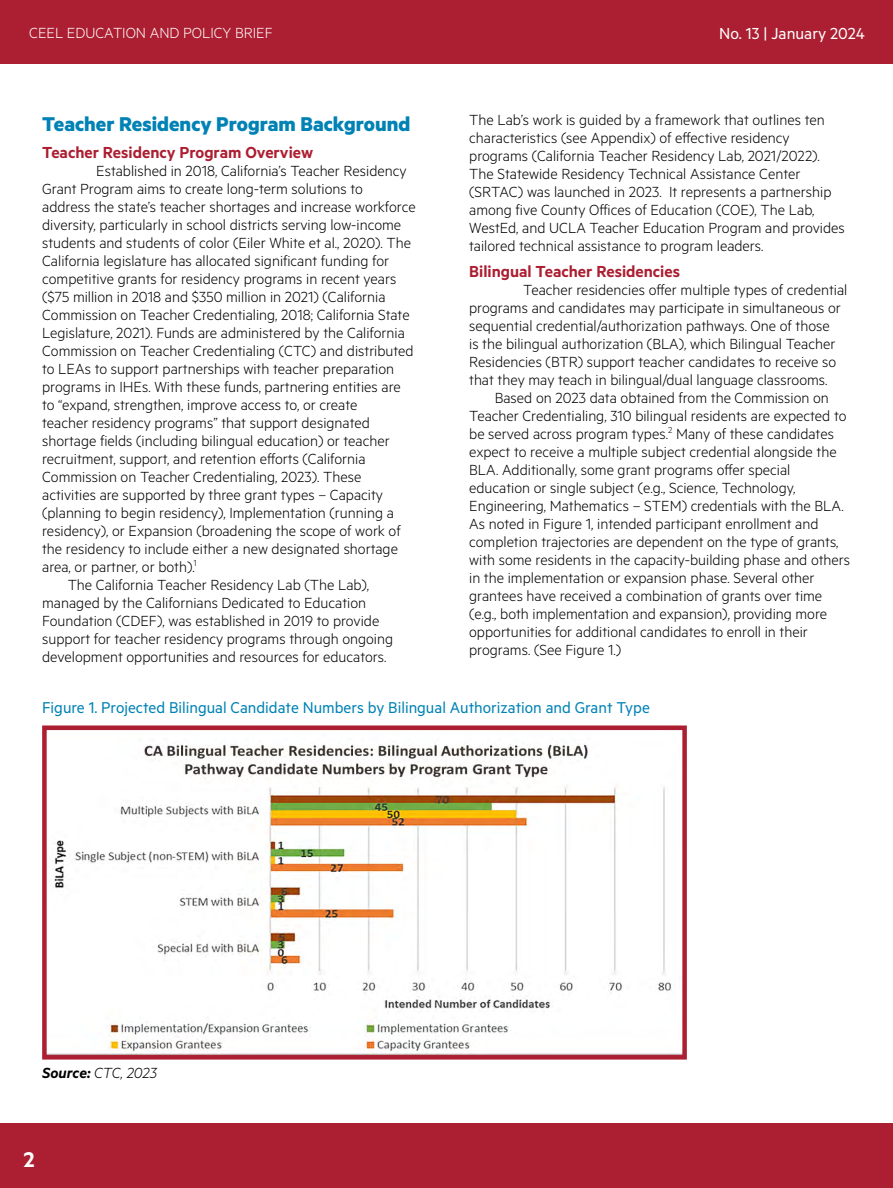
<style>
.page{position:relative;width:893px;height:1188px;background:#fff}
.page>*{position:absolute;margin:0;border:0;box-sizing:border-box;transform-origin:0 0}
.t1{font:600 24px "Metric";color:#fff}
.t2{font:700 22.5px "Metric";color:#0082b5}
.t3{font:600 18px "Metric";color:#ac1e31}
.t4{font:18px "Metric";color:#fff}
.t5{font:17.7px "Metric";color:#0082b5}
.t6{font:300 16.5px/18px "Metric";color:#000}
.t7{font:300 16.5px "Metric";color:#fff}
.t8{font:italic 300 16.5px "Metric";letter-spacing:-.005em;color:#000}
.s1{font-weight:600}
</style>
<div class="page">
<div style="left:0;top:1124px;width:892px;height:64px;background:#ac1e31"></div>
<div style="left:0;top:0;width:892px;height:63px;background:#ac1e31"></div>
<svg style="left:42px;top:725px;width:645px;height:335px"></svg>
<p class="t7" style="left:29px;top:23px;width:245px">CEEL EDUCATION AND POLICY BRIEF</p>
<p class="t4" style="left:718px;top:23px;width:147px">No. 13 | January 2024</p>
<h2 class="t2" style="left:42px;top:111px;width:369px">Teacher Residency Program Background</h2>
<p class="t3" style="left:42px;top:141px;width:272px">Teacher Residency Program Overview</p>
<p class="t6" style="left:96px;top:161px;width:312px">Established in 2018, California’s Teacher Residency</p>
<p class="t6" style="left:42px;top:179px;width:322px">Grant Program aims to create long-term solutions to</p>
<p class="t6" style="left:42px;top:197px;width:375px">address the state’s teacher shortages and increase workforce</p>
<p class="t6" style="left:42px;top:215px;width:360px">diversity, particularly in school districts serving low-income</p>
<p class="t6" style="left:42px;top:233px;width:370px">students and students of color (Eiler White et al., 2020). The</p>
<p class="t6" style="left:42px;top:251px;width:348px">California legislature has allocated significant funding for</p>
<p class="t6" style="left:42px;top:269px;width:355px">competitive grants for residency programs in recent years</p>
<p class="t6" style="left:42px;top:287px;width:345px">($75 million in 2018 and $350 million in 2021) (California</p>
<p class="t6" style="left:42px;top:305px;width:369px">Commission on Teacher Credentialing, 2018; California State</p>
<p class="t6" style="left:42px;top:323px;width:364px">Legislature, 2021). Funds are administered by the California</p>
<p class="t6" style="left:42px;top:341px;width:373px">Commission on Teacher Credentialing (CTC) and distributed</p>
<p class="t6" style="left:42px;top:359px;width:353px">to LEAs to support partnerships with teacher preparation</p>
<p class="t6" style="left:42px;top:377px;width:360px">programs in IHEs. With these funds, partnering entities are</p>
<p class="t6" style="left:42px;top:395px;width:317px">to “expand, strengthen, improve access to, or create</p>
<p class="t6" style="left:42px;top:413px;width:329px">teacher residency programs” that support designated</p>
<p class="t6" style="left:42px;top:431px;width:349px">shortage fields (including bilingual education) or teacher</p>
<p class="t6" style="left:42px;top:449px;width:325px">recruitment, support, and retention efforts (California</p>
<p class="t6" style="left:42px;top:467px;width:320px">Commission on Teacher Credentialing, 2023). These</p>
<p class="t6" style="left:42px;top:485px;width:342px">activities are supported by three grant types – Capacity</p>
<p class="t6" style="left:42px;top:503px;width:353px">(planning to begin residency), Implementation (running a</p>
<p class="t6" style="left:42px;top:521px;width:360px">residency), or Expansion (broadening the scope of work of</p>
<p class="t6" style="left:42px;top:539px;width:357px">the residency to include either a new designated shortage</p>
<p class="t6" style="left:42px;top:557px;width:156px">area, or partner, or both).<sup>1</sup></p>
<p class="t6" style="left:68px;top:575px;width:303px">The California Teacher Residency Lab (The Lab),</p>
<p class="t6" style="left:42px;top:593px;width:325px">managed by the Californians Dedicated to Education</p>
<p class="t6" style="left:42px;top:611px;width:338px">Foundation (CDEF), was established in 2019 to provide</p>
<p class="t6" style="left:42px;top:629px;width:352px">support for teacher residency programs through ongoing</p>
<p class="t6" style="left:42px;top:647px;width:345px">development opportunities and resources for educators.</p>
<p class="t6" style="left:469px;top:110px;width:377px">The Lab’s work is guided by a framework that outlines ten characteristics (see Appendix) of effective residency programs (California Teacher Residency Lab, 2021/2022).<br>The Statewide Residency Technical Assistance Center (SRTAC) was launched in 2023. It represents a partnership among five County Offices of Education (COE), The Lab, WestEd, and UCLA Teacher Education Program and provides tailored technical assistance to program leaders.</p>
<p class="t3" style="left:469px;top:261px;width:212px">Bilingual Teacher Residencies</p>
<p class="t6" style="left:469px;top:280px;width:379px;text-indent:54px">Teacher residencies offer multiple types of credential programs and candidates may participate in simultaneous or sequential credential/authorization pathways. One of those<br>is the bilingual authorization (BLA), which Bilingual Teacher Residencies (BTR) support teacher candidates to receive so that they may teach in bilingual/dual language classrooms.</p>
<p class="t6" style="left:469px;top:388px;width:382px;text-indent:25px">Based on 2023 data obtained from the Commission on Teacher Credentialing, 310 bilingual residents are expected to be served across program types.<sup>2</sup> Many of these candidates expect to receive a multiple subject credential alongside the BLA. Additionally, some grant programs offer special education or single subject (e.g., Science, Technology, Engineering, Mathematics – STEM) credentials with the BLA.<br>As noted in Figure 1, intended participant enrollment and completion trajectories are dependent on the type of grants, with some residents in the capacity-building phase and others in the implementation or expansion phase. Several other grantees have received a combination of grants over time (e.g., both implementation and expansion), providing more opportunities for additional candidates to enroll in their programs. (See Figure 1.)</p>
<p class="t5" style="left:42px;top:697px;width:609px">Figure 1. Projected Bilingual Candidate Numbers by Bilingual Authorization and Grant Type</p>
<p class="t8" style="left:42px;top:1063px;width:116px"><span class="s1">Source:</span> CTC, 2023</p>
<h1 class="t1" style="left:24px;top:1145px;width:13px">2</h1>
</div>
